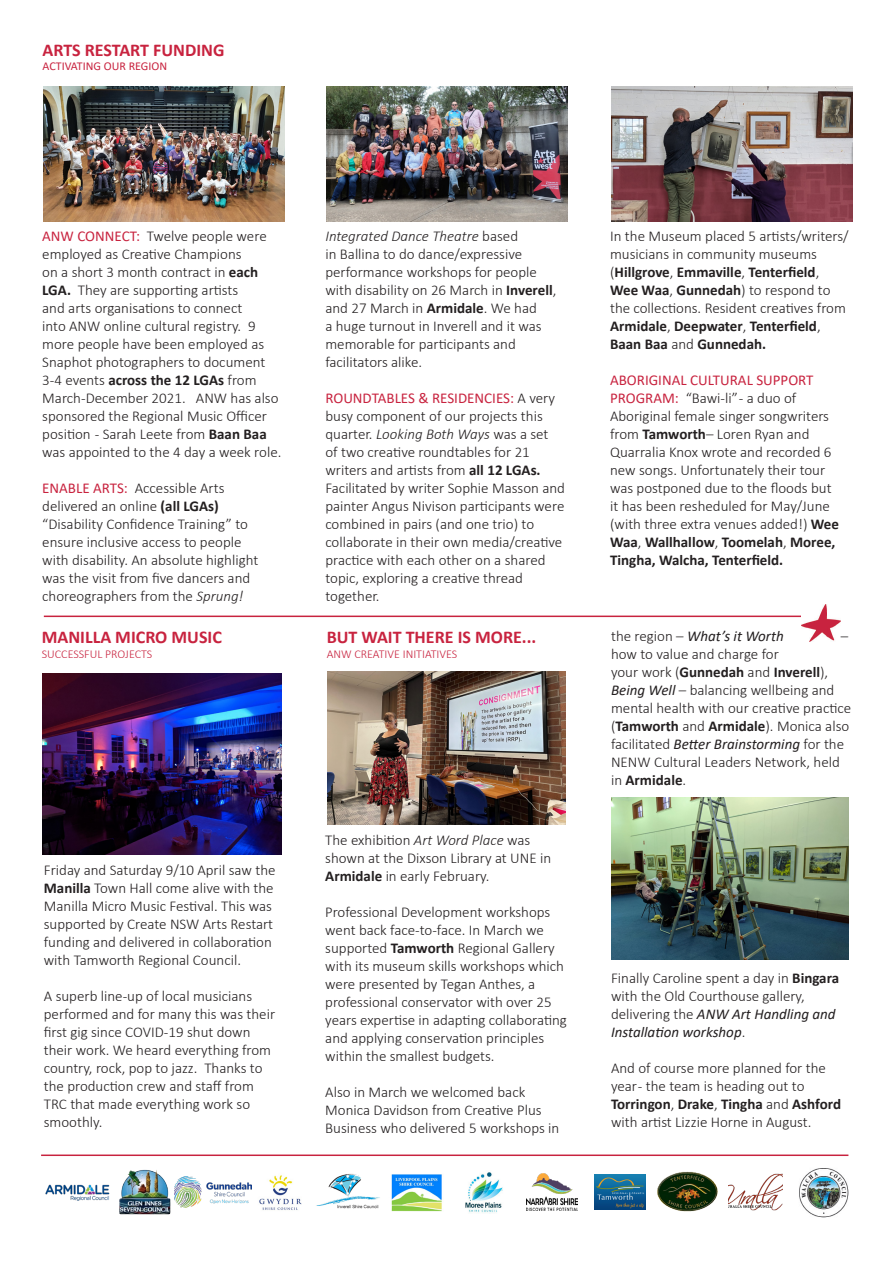
<style>
.page{position:relative;width:893px;height:1263px;background:#fff}
.page>*{position:absolute;margin:0;border:0;box-sizing:border-box;transform-origin:0 0}
.t1{font:700 18px "Calibri";color:#c8233f}
.t2{font:300 15px/18px "Calibri";color:#231f20}
.t3{font:italic 15px "Calibri";color:#231f20}
.t4{font:300 12px "Calibri";color:#c8233f}
.t5{font:12px "Calibri";color:#c8233f}
.s1{font-weight:400;color:#c8233f}
.s2{font-weight:700}
.s3{font-style:italic}
.s4{font-weight:300;font-style:normal}
.s5{font-weight:400;font-style:italic}
</style>
<div class="page">
<hr style="left:41px;top:1154px;width:807px;height:2px;background:#c8233f">
<img style="left:45px;top:1184px;width:65px;height:17px">
<img style="left:119px;top:1169px;width:56px;height:46px">
<img style="left:175px;top:1176px;width:76px;height:32px">
<img style="left:259px;top:1175px;width:43px;height:35px">
<img style="left:391px;top:1174px;width:51px;height:38px">
<img style="left:465px;top:1172px;width:38px;height:41px">
<img style="left:527px;top:1174px;width:50px;height:36px">
<img style="left:594px;top:1175px;width:51px;height:34px">
<img style="left:657px;top:1171px;width:61px;height:41px">
<img style="left:728px;top:1173px;width:55px;height:38px">
<hr style="left:44px;top:616px;width:757px;height:1px;background:#c8233f">
<img style="left:801px;top:605px;width:40px;height:36px">
<img style="left:316px;top:1173px;width:64px;height:36px">
<img style="left:799px;top:1168px;width:50px;height:50px">
<img style="left:44px;top:86px;width:241px;height:135px">
<img style="left:611px;top:86px;width:241px;height:135px">
<img style="left:327px;top:86px;width:241px;height:135px">
<img style="left:43px;top:673px;width:238px;height:182px">
<img style="left:327px;top:672px;width:238px;height:153px">
<img style="left:611px;top:797px;width:237px;height:162px">
<p class="t1" style="left:43px;top:37px;width:184px">ARTS RESTART FUNDING</p>
<p class="t5" style="left:43px;top:58px;width:126px">ACTIVATING OUR REGION</p>
<p class="t2" style="left:42px;top:227px;width:241px"><span class="s1">ANW CONNECT:</span> Twelve people were employed as Creative Champions<br>on a short 3 month contract in <span class="s2">each LGA.</span> They are supporting artists<br>and arts organisations to connect<br>into ANW online cultural registry. 9 more people have been employed as Snaphot photographers to document 3-4 events <span class="s2">across the 12 LGAs</span> from March-December 2021. ANW has also sponsored the Regional Music Officer position - Sarah Leete from <span class="s2">Baan Baa </span>was appointed to the 4 day a week role.</p>
<p class="t2" style="left:42px;top:479px;width:218px"><span class="s1">ENABLE ARTS:</span> Accessible Arts delivered an online <span class="s2">(all LGAs) </span>“Disability Confidence Training” to ensure inclusive access to people with disability. An absolute highlight was the visit from five dancers and choreographers from the <span class="s3">Sprung!</span></p>
<p class="t1" style="left:42px;top:624px;width:182px">MANILLA MICRO MUSIC</p>
<p class="t4" style="left:42px;top:646px;width:112px">SUCCESSFUL PROJECTS</p>
<p class="t2" style="left:44px;top:860px;width:233px">Friday and Saturday 9/10 April saw the <span class="s2">Manilla</span> Town Hall come alive with the Manilla Micro Music Festival. This was supported by Create NSW Arts Restart funding and delivered in collaboration with Tamworth Regional Council.</p>
<p class="t2" style="left:44px;top:986px;width:233px">A superb line-up of local musicians performed and for many this was their first gig since COVID-19 shut down their work. We heard everything from country, rock, pop to jazz. Thanks to the production crew and staff from<br>TRC that made everything work so smoothly.</p>
<p class="t2" style="left:325px;top:227px;width:232px"><span class="s3">Integrated Dance Theatre</span> based<br>in Ballina to do dance/expressive performance workshops for people with disability on 26 March in <span class="s2">Inverell</span>, and 27 March in <span class="s2">Armidale</span>. We had<br>a huge turnout in Inverell and it was memorable for participants and facilitators alike.</p>
<p class="t2" style="left:325px;top:389px;width:241px"><span class="s1">ROUNDTABLES &amp; RESIDENCIES:</span> A very busy component of our projects this quarter. <span class="s3">Looking Both Ways</span> was a set<br>of two creative roundtables for 21 writers and artists from <span class="s2">all 12 LGAs.<br></span>Facilitated by writer Sophie Masson and painter Angus Nivison participants were combined in pairs (and one trio) to collaborate in their own media/creative practice with each other on a shared topic, exploring a creative thread together.</p>
<p class="t1" style="left:327px;top:624px;width:211px">BUT WAIT THERE IS MORE...</p>
<p class="t4" style="left:327px;top:646px;width:132px">ANW CREATIVE INITIATIVES</p>
<p class="t2" style="left:325px;top:831px;width:227px">The exhibition <span class="s3">Art Word Place</span> was shown at the Dixson Library at UNE in<br><span class="s2">Armidale</span> in early February.</p>
<p class="t2" style="left:325px;top:903px;width:243px">Professional Development workshops went back face-to-face. In March we supported <span class="s2">Tamworth</span> Regional Gallery with its museum skills workshops which were presented by Tegan Anthes, a professional conservator with over 25 years expertise in adapting collaborating and applying conservation principles within the smallest budgets.</p>
<p class="t2" style="left:325px;top:1083px;width:236px">Also in March we welcomed back<br>Monica Davidson from Creative Plus<br>Business who delivered 5 workshops in</p>
<p class="t2" style="left:610px;top:227px;width:240px">In the Museum placed 5 artists/writers/ musicians in community museums (<span class="s2">Hillgrove</span>, <span class="s2">Emmaville</span>, <span class="s2">Tenterfield</span>, <span class="s2">Wee Waa</span>, <span class="s2">Gunnedah</span>) to respond to the collections. Resident creatives from <span class="s2">Armidale</span>, <span class="s2">Deepwater</span>, <span class="s2">Tenterfield</span>, <span class="s2">Baan Baa</span> and <span class="s2">Gunnedah.</span></p>
<p class="t2" style="left:610px;top:371px;width:230px"><span class="s1">ABORIGINAL CULTURAL SUPPORT PROGRAM:</span> “Bawi-li” - a duo of Aboriginal female singer songwriters from <span class="s2">Tamworth</span>– Loren Ryan and Quarralia Knox wrote and recorded 6 new songs. Unfortunately their tour was postponed due to the floods but it has been resheduled for May/June (with three extra venues added!) <span class="s2">Wee Waa</span>, <span class="s2">Wallhallow</span>, <span class="s2">Toomelah</span>, <span class="s2">Moree, Tingha, Walcha, Tenterfield.</span></p>
<p class="t3" style="left:611px;top:625px;width:174px"><span class="s4">the region –</span> What’s it Worth</p>
<p class="t2" style="left:841px;top:627px;width:9px">–</p>
<p class="t2" style="left:611px;top:645px;width:242px">how to value and charge for<br>your work (<span class="s2">Gunnedah</span> and <span class="s2">Inverell</span>), <span class="s5">Being Well</span> – balancing wellbeing and mental health with our creative practice (<span class="s2">Tamworth</span> and <span class="s2">Armidale</span>). Monica also facilitated <span class="s5">Better Brainstorming</span> for the NENW Cultural Leaders Network, held in <span class="s2">Armidale</span>.</p>
<p class="t2" style="left:611px;top:969px;width:229px">Finally Caroline spent a day in <span class="s2">Bingara </span>with the Old Courthouse gallery, delivering the <span class="s5">ANW Art Handling and Installation workshop</span>.</p>
<p class="t2" style="left:611px;top:1059px;width:231px">And of course more planned for the year - the team is heading out to <span class="s2">Torringon</span>, <span class="s2">Drake</span>, <span class="s2">Tingha</span> and <span class="s2">Ashford </span>with artist Lizzie Horne in August.</p>
</div>
